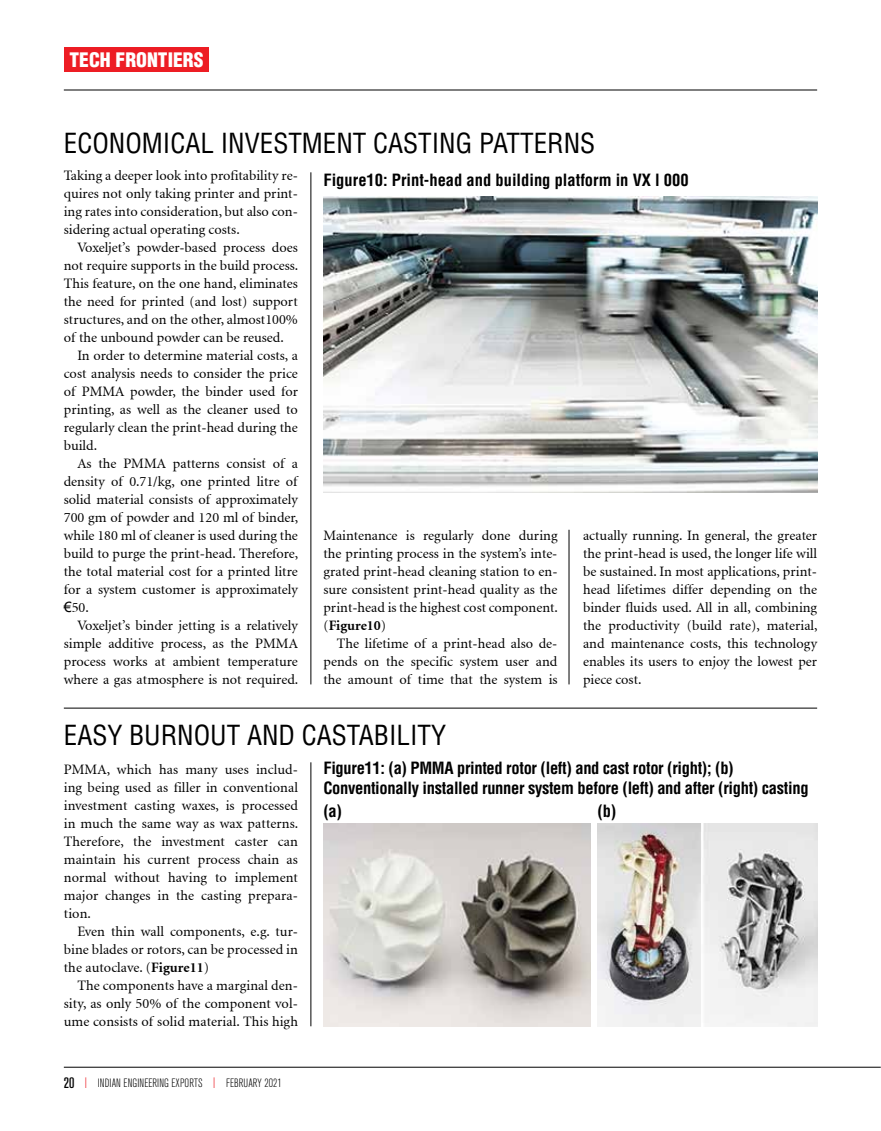
<style>
.page{position:relative;width:881px;height:1131px;background:#fff}
.page>*{position:absolute;margin:0;border:0;box-sizing:border-box;transform-origin:0 0}
.t1{font:condensed 27px "Helvetica LT Std";color:#000}
.t2{font:900 condensed 19.5px "Helvetica LT Std";color:#fff}
.t3{font:700 condensed 16.5px/19.8px "Helvetica LT Std";letter-spacing:-.02em;color:#000}
.t4{font:700 condensed 16.5px "Helvetica LT Std";color:#000}
.t5{font:14.25px/18px "Adobe Corporate ID Minion";color:#000;text-align:justify}
.t6{font:300 condensed 12px "Akzidenz Grotesk BQ";letter-spacing:.01em;color:#000}
.s1{font-family:"Arial"}
.s2{font-weight:700}
.s3{font-weight:500;font-size:15px}
.s4{font-size:15px;color:#ed1d24}
</style>
<div class="page">
<hr style="left:64px;top:1067px;width:816px;height:1px;background:#000">
<hr style="left:64px;top:90px;width:752px;height:1px;background:#000">
<div style="left:64px;top:48px;width:144px;height:24px;background:#ed1d24"></div>
<img style="left:323px;top:196px;width:493px;height:297px">
<hr style="left:64px;top:708px;width:752px;height:1px;background:#000">
<hr style="left:568px;top:530px;width:1px;height:154px;background:#000">
<hr style="left:310px;top:172px;width:1px;height:512px;background:#000">
<img style="left:323px;top:824px;width:267px;height:202px">
<img style="left:597px;top:824px;width:219px;height:202px">
<hr style="left:310px;top:762px;width:1px;height:264px;background:#000">
<h2 class="t2" style="left:69px;top:47px;width:135px">TECH FRONTIERS</h2>
<h1 class="t1" style="left:64px;top:127px;width:532px">ECONOMICAL INVESTMENT CASTING PATTERNS</h1>
<p class="t5" style="left:64px;top:167px;width:235px">Taking a deeper look into profitability re&shy;quires not only taking printer and print&shy;ing rates into consideration, but also con&shy;sidering actual operating costs.</p>
<p class="t5" style="left:64px;top:239px;width:236px;text-indent:13px">Voxeljet’s powder-based process does not require supports in the build process.<br>This feature, on the one hand, eliminates the need for printed (and lost) support structures, and on the other, almost100% of the unbound powder can be reused.</p>
<p class="t5" style="left:64px;top:347px;width:235px;text-indent:13px">In order to determine material costs, a cost analysis needs to consider the price of PMMA powder, the binder used for printing, as well as the cleaner used to regularly clean the print-head during the build.</p>
<p class="t5" style="left:64px;top:455px;width:236px;text-indent:13px">As the PMMA patterns consist of a density of 0.71/kg, one printed litre of solid material consists of approximately 700 gm of powder and 120 ml of binder, while 180 ml of cleaner is used during the build to purge the print-head. Therefore, the total material cost for a printed litre for a system customer is approximately <span class="s1">€</span>50.</p>
<p class="t5" style="left:64px;top:617px;width:236px;text-indent:13px">Voxeljet’s binder jetting is a relatively simple additive process, as the PMMA process works at ambient temperature where a gas atmosphere is not required.</p>
<p class="t4" style="left:323px;top:170px;width:366px">Figure10: Print-head and building platform in VX l 000</p>
<p class="t5" style="left:323px;top:527px;width:236px">Maintenance is regularly done during the printing process in the system’s inte&shy;grated print-head cleaning station to en&shy;sure consistent print-head quality as the print-head is the highest cost component. (<span class="s2">Figure10</span>)</p>
<p class="t5" style="left:323px;top:635px;width:235px;text-indent:13px">The lifetime of a print-head also de&shy;pends on the specific system user and the amount of time that the system is</p>
<p class="t5" style="left:583px;top:527px;width:236px">actually running. In general, the greater the print-head is used, the longer life will be sustained. In most applications, print&shy;head lifetimes differ depending on the binder fluids used. All in all, combining the productivity (build rate), material, and maintenance costs, this technology enables its users to enjoy the lowest per piece cost.</p>
<h1 class="t1" style="left:64px;top:718px;width:383px">EASY BURNOUT AND CASTABILITY</h1>
<p class="t5" style="left:64px;top:761px;width:236px">PMMA, which has many uses includ&shy;ing being used as filler in conventional investment casting waxes, is processed in much the same way as wax patterns.<br>Therefore, the investment caster can maintain his current process chain as normal without having to implement major changes in the casting prepara&shy;tion.</p>
<p class="t5" style="left:64px;top:923px;width:235px;text-indent:13px">Even thin wall components, e.g. tur&shy;bine blades or rotors, can be processed in the autoclave. (<span class="s2">Figure11</span>)</p>
<p class="t5" style="left:64px;top:977px;width:235px;text-indent:13px">The components have a marginal den&shy;sity, as only 50% of the component vol&shy;ume consists of solid material. This high</p>
<p class="t6" style="left:64px;top:1077px;width:219px"><span class="s3">20</span> <span class="s4">l</span> INDIAN ENGINEERING EXPORTS <span class="s4">l</span> FEBRUARY 2021</p>
<p class="t3" style="left:323px;top:758px;width:486px">Figure11: (a) PMMA printed rotor (left) and cast rotor (right); (b)<br>Conventionally installed runner system before (left) and after (right) casting</p>
<p class="t3" style="left:323px;top:801px;width:20px">(a)</p>
<p class="t3" style="left:597px;top:801px;width:20px">(b)</p>
</div>
